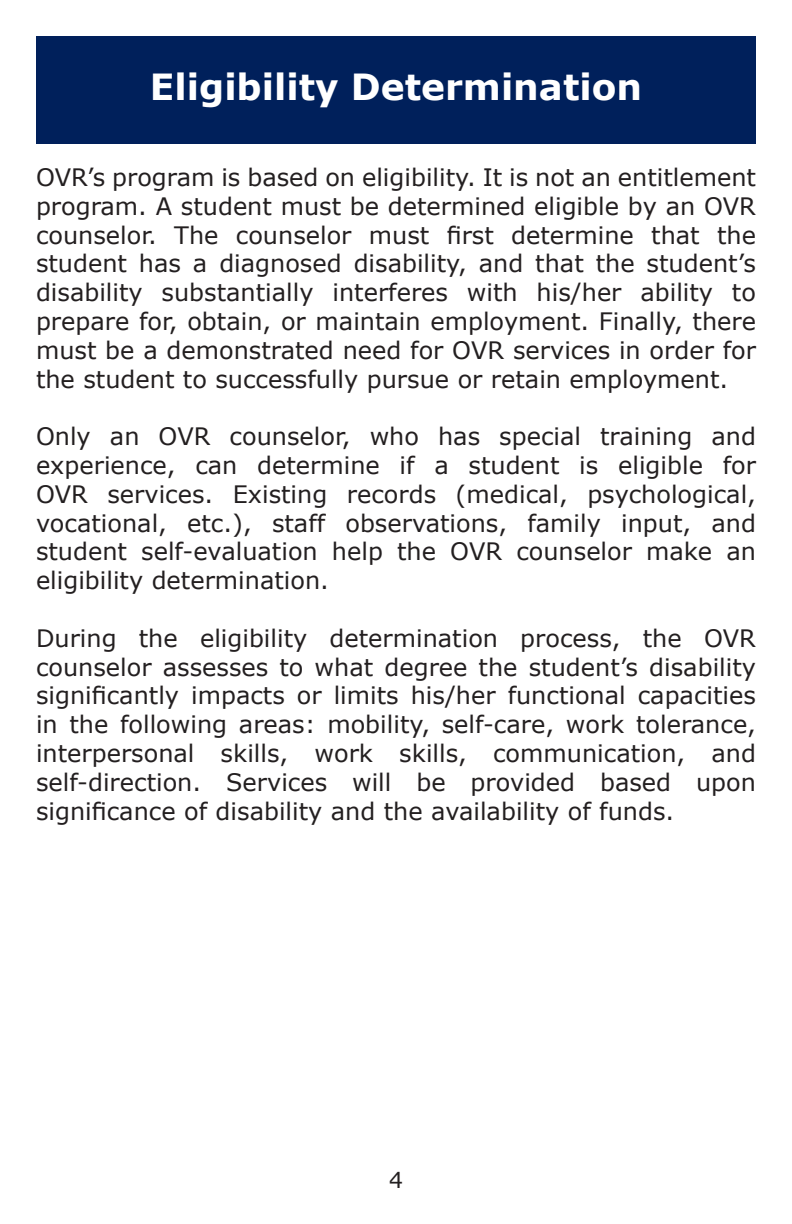
<style>
.page{position:relative;width:792px;height:1224px;background:#fff}
.page>*{position:absolute;margin:0;border:0;box-sizing:border-box;transform-origin:0 0}
.t1{font:700 36px "Verdana";color:#fff}
.t2{font:24px/28.8px "Verdana";color:#231f20;text-align:justify}
.t3{font:22px "Verdana";color:#231f20}
</style>
<div class="page">
<div style="left:36px;top:36px;width:720px;height:107px;background:#00205b"></div>
<p class="t1" style="left:150px;top:64px;width:494px">Eligibility Determination</p>
<p class="t2" style="left:36px;top:162px;width:722px">OVR’s program is based on eligibility. It is not an entitlement program. A student must be determined eligible by an OVR counselor. The counselor must first determine that the student has a diagnosed disability, and that the student’s disability substantially interferes with his/her ability to prepare for, obtain, or maintain employment. Finally, there must be a demonstrated need for OVR services in order for the student to successfully pursue or retain employment.</p>
<p class="t2" style="left:36px;top:421px;width:722px">Only an OVR counselor, who has special training and experience, can determine if a student is eligible for OVR services. Existing records (medical, psychological, vocational, etc.), staff observations, family input, and student self-evaluation help the OVR counselor make an eligibility determination.</p>
<p class="t2" style="left:36px;top:623px;width:722px">During the eligibility determination process, the OVR counselor assesses to what degree the student’s disability significantly impacts or limits his/her functional capacities in the following areas: mobility, self-care, work tolerance, interpersonal skills, work skills, communication, and self-direction. Services will be provided based upon significance of disability and the availability of funds.</p>
<p class="t3" style="left:389px;top:1166px;width:15px">4</p>
</div>
